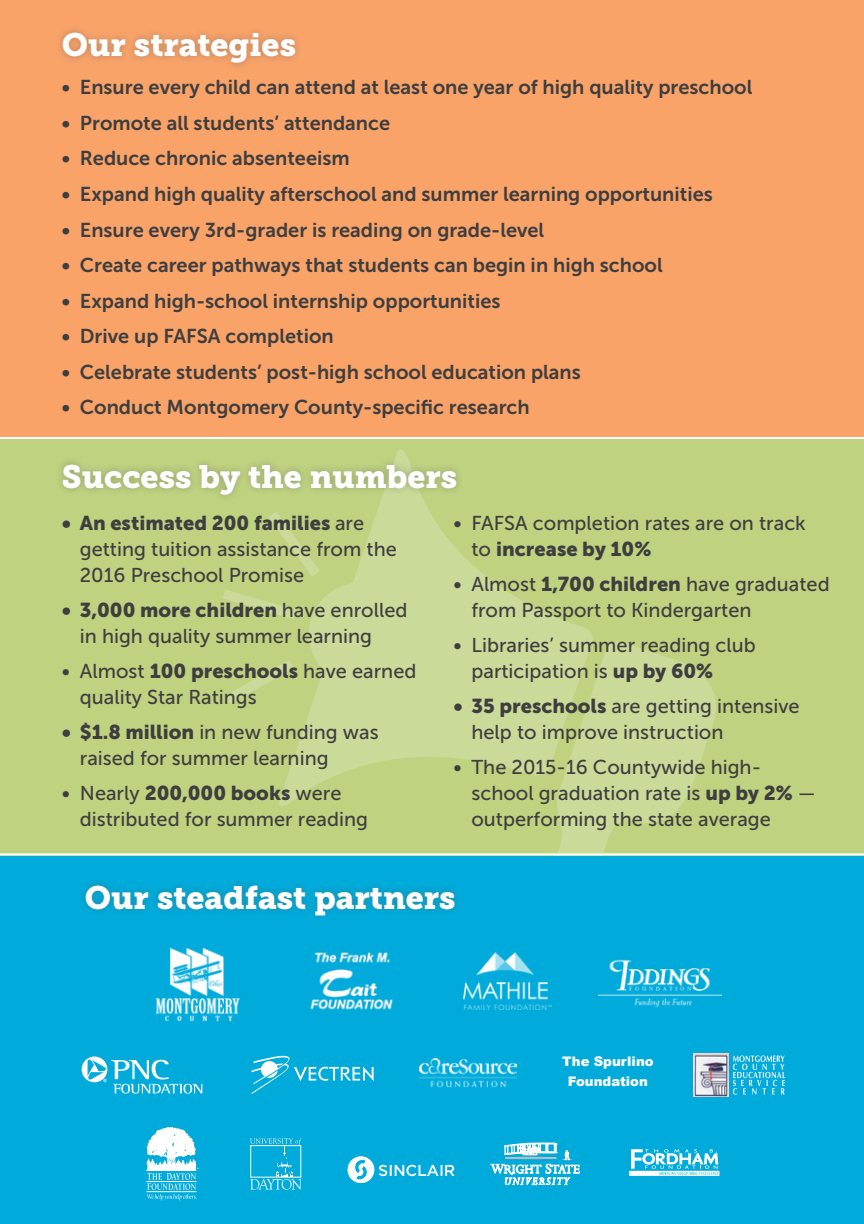
<style>
.page{position:relative;width:864px;height:1224px;background:#fff}
.page>*{position:absolute;margin:0;border:0;box-sizing:border-box;transform-origin:0 0}
.t1{font:32.2px "Museo Slab 900";color:#fff}
.t2{font:20px/26px "Museo Sans 500";color:#3e3e3f}
.t3{font:20px "Museo Sans 700";color:#3e3e3f}
.t4{font:20px "Museo Sans 900";color:#3e3e3f}
.t5{font:900 13.2px/19.8px "Arial";color:#fff;text-align:center}
.s1{font-family:"Museo Sans 500"}
.s2{font-family:"Museo Sans 900"}
</style>
<div class="page">
<div style="left:0;top:855px;width:864px;height:369px;background:#00abdb"></div>
<img style="left:694px;top:1054px;width:34px;height:42px">
<svg style="left:733px;top:1055px;width:52px;height:40px"></svg>
<img style="left:420px;top:1058px;width:96px;height:30px">
<svg style="left:82px;top:1057px;width:120px;height:37px"></svg>
<svg style="left:251px;top:1056px;width:123px;height:38px"></svg>
<div style="left:0;top:0;width:864px;height:439px;background:#f9a369"></div>
<div style="left:0;top:439px;width:864px;height:416px;background:#bed280"></div>
<svg style="left:558px;top:642px;width:158px;height:211px;fill:#cada98"></svg>
<svg style="left:279px;top:449px;width:319px;height:364px;fill:#cada98"></svg>
<svg style="left:269px;top:511px;width:51px;height:66px"></svg>
<svg style="left:225px;top:660px;width:69px;height:44px"></svg>
<svg style="left:223px;top:589px;width:73px;height:30px"></svg>
<div style="left:55px;top:24px;width:249px;height:47px;background:#545759;opacity:.37"></div>
<div style="left:55px;top:456px;width:410px;height:47px;background:#545759;opacity:.37"></div>
<div style="left:78px;top:877px;width:385px;height:46px;background:#545759;opacity:.37"></div>
<img style="left:155px;top:947px;width:86px;height:75px">
<img style="left:310px;top:952px;width:83px;height:58px">
<img style="left:599px;top:959px;width:122px;height:49px">
<img style="left:463px;top:953px;width:89px;height:57px">
<svg style="left:146px;top:1127px;width:53px;height:73px"></svg>
<svg style="left:348px;top:1157px;width:107px;height:26px"></svg>
<svg style="left:491px;top:1143px;width:89px;height:42px"></svg>
<svg style="left:629px;top:1149px;width:90px;height:27px"></svg>
<svg style="left:250px;top:1179px;width:51px;height:11px"></svg>
<svg style="left:250px;top:1138px;width:51px;height:7px"></svg>
<div style="left:250px;top:1145px;width:51px;height:33px;border:1px solid #fff"></div>
<img style="left:275px;top:1145px;width:18px;height:32px">
<hr style="left:0;top:437px;width:864px;height:2px;background:#fff">
<hr style="left:0;top:853px;width:864px;height:2px;background:#fff">
<h1 class="t1" style="left:62px;top:26px;width:236px">Our strategies</h1>
<p class="t3" style="left:62px;top:76px;width:692px">• Ensure every child can attend at least one year of high quality preschool</p>
<p class="t3" style="left:62px;top:112px;width:330px">• Promote all students’ attendance</p>
<p class="t3" style="left:62px;top:147px;width:289px">• Reduce chronic absenteeism</p>
<p class="t3" style="left:62px;top:183px;width:652px">• Expand high quality afterschool and summer learning opportunities</p>
<p class="t3" style="left:62px;top:218px;width:484px">• Ensure every 3rd-grader is reading on grade-level</p>
<p class="t3" style="left:62px;top:254px;width:602px">• Create career pathways that students can begin in high school</p>
<p class="t3" style="left:62px;top:290px;width:440px">• Expand high-school internship opportunities</p>
<p class="t3" style="left:62px;top:325px;width:273px">• Drive up FAFSA completion</p>
<p class="t3" style="left:62px;top:361px;width:521px">• Celebrate students’ post-high school education plans</p>
<p class="t3" style="left:62px;top:396px;width:469px">• Conduct Montgomery County-specific research</p>
<h1 class="t1" style="left:62px;top:458px;width:397px">Success by the numbers</h1>
<p class="t4" style="left:62px;top:512px;width:304px">• An estimated 200 families <span class="s1">are</span></p>
<p class="t2" style="left:80px;top:536px;width:318px">getting tuition assistance from the<br>2016 Preschool Promise</p>
<p class="t4" style="left:62px;top:599px;width:347px">• 3,000 more children <span class="s1">have enrolled</span></p>
<p class="t2" style="left:80px;top:623px;width:294px">in high quality summer learning</p>
<p class="t2" style="left:80px;top:658px;width:338px;text-indent:-18px">• Almost <span class="s2">100 preschools</span> have earned quality Star Ratings</p>
<p class="t2" style="left:80px;top:719px;width:300px;text-indent:-18px"><span class="s2">• $1.8 million</span> in new funding was raised for summer learning</p>
<p class="t4" style="left:62px;top:782px;width:281px"><span class="s1">• Nearly</span> 200,000 books <span class="s1">were</span></p>
<p class="t2" style="left:80px;top:806px;width:290px">distributed for summer reading</p>
<p class="t2" style="left:453px;top:510px;width:354px">• FAFSA completion rates are on track</p>
<p class="t4" style="left:471px;top:538px;width:182px"><span class="s1">to</span> increase by 10%</p>
<p class="t2" style="left:471px;top:571px;width:360px;text-indent:-18px">• Almost <span class="s2">1,700 children</span> have graduated from Passport to Kindergarten</p>
<p class="t2" style="left:471px;top:632px;width:286px;text-indent:-18px">• Libraries’ summer reading club participation is <span class="s2">up by 60%</span></p>
<p class="t2" style="left:471px;top:693px;width:330px;text-indent:-18px"><span class="s2">• 35 preschools</span> are getting intensive help to improve instruction</p>
<p class="t2" style="left:471px;top:754px;width:346px;text-indent:-18px">• The 2015-16 Countywide high&shy;school graduation rate is <span class="s2">up by 2%</span> — outperforming the state average</p>
<h1 class="t1" style="left:85px;top:879px;width:372px">Our steadfast partners</h1>
<p class="t5" style="left:562px;top:1051px;width:93px">The Spurlino<br>Foundation</p>
</div>
